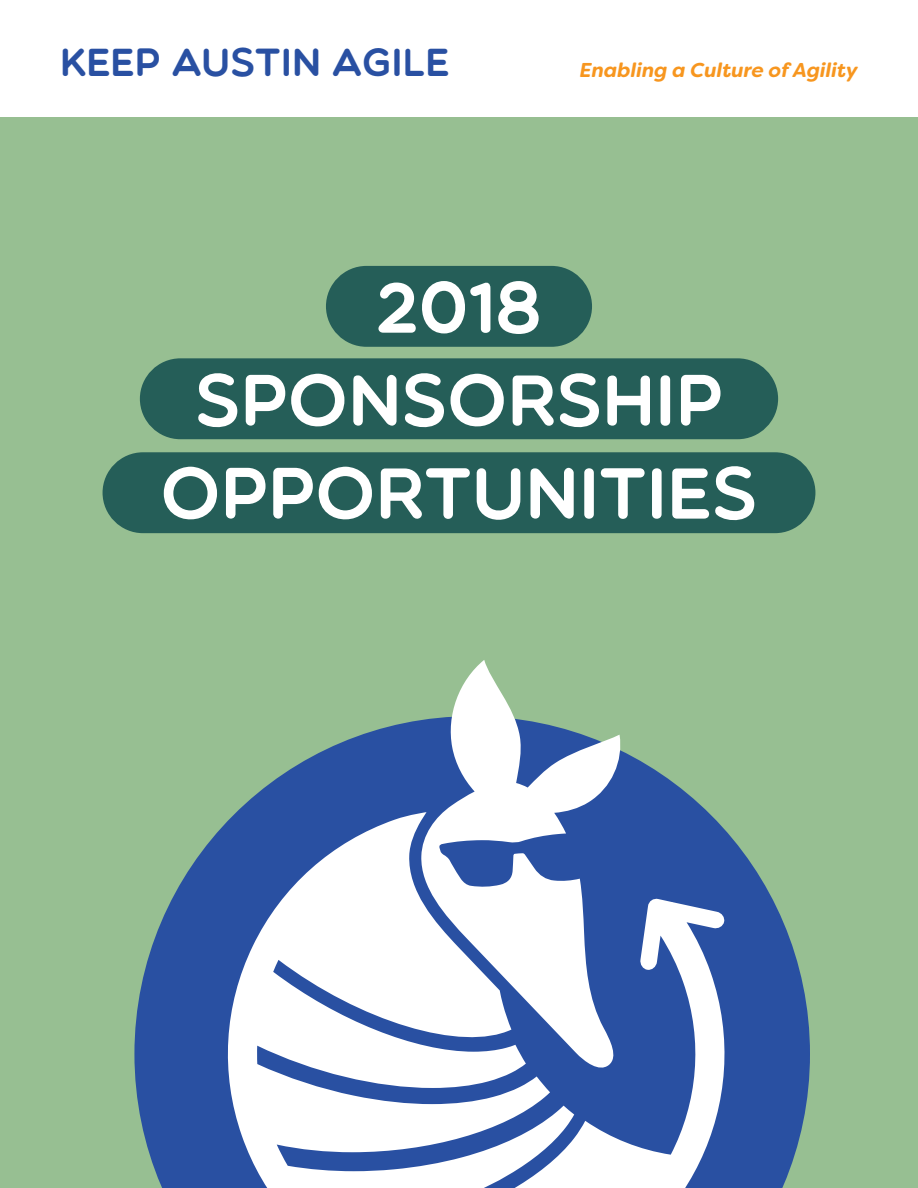
<style>
.page{position:relative;width:918px;height:1188px;background:#fff}
.page>*{position:absolute;margin:0;border:0;box-sizing:border-box;transform-origin:0 0}
.t1{font:72.45px/93px "Multicolore";color:#fff;text-align:center}
.t2{font:39.45px "Multicolore";color:#2950a2}
.t3{font:italic 700 20.1px "Filson Soft";color:#f7961f}
</style>
<div class="page">
<div style="left:0;top:118px;width:918px;height:1070px;background:#97bf92"></div>
<svg style="left:134px;top:720px;width:676px;height:468px;fill:#2950a2"></svg>
<svg style="left:220px;top:812px;width:536px;height:376px;background:#98abd1"></svg>
<svg style="left:420px;top:660px;width:204px;height:413px;background:#a7bad0"></svg>
<div style="left:140px;top:358px;width:638px;height:81px;background:#255e58;border-radius:40px"></div>
<div style="left:103px;top:452px;width:712px;height:81px;background:#255e58;border-radius:40px"></div>
<div style="left:326px;top:266px;width:266px;height:81px;background:#255e58;border-radius:40px"></div>
<p class="t2" style="left:60px;top:38px;width:391px">KEEP AUSTIN AGILE</p>
<p class="t3" style="left:580px;top:57px;width:280px">Enabling a Culture of Agility</p>
<p class="t1" style="left:161px;top:259px;width:599px">2018<br>SPONSORSHIP<br>OPPORTUNITIES</p>
</div>
